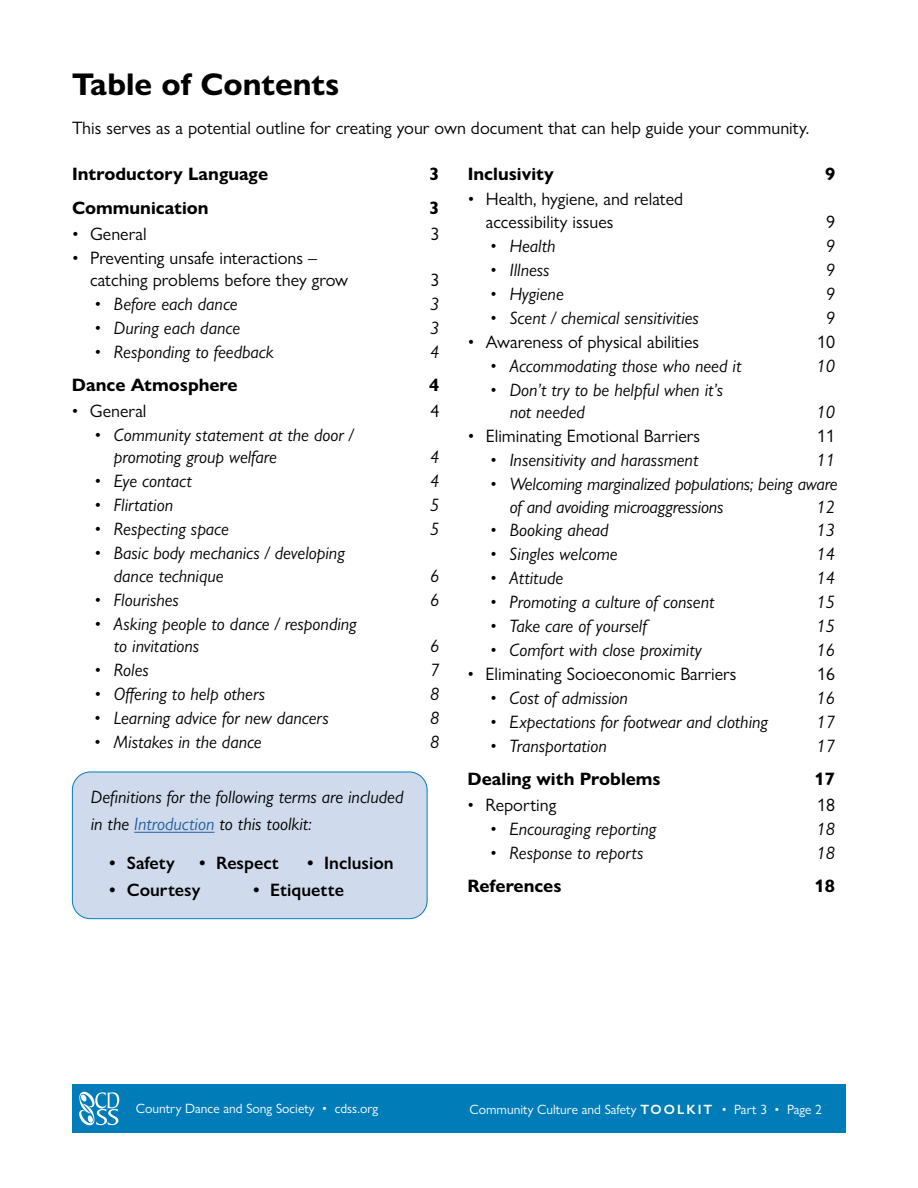
<style>
.page{position:relative;width:918px;height:1188px;background:#fff}
.page>*{position:absolute;margin:0;border:0;box-sizing:border-box;transform-origin:0 0}
.t1{font:700 31.5px "Gill Sans Nova";color:#000}
.t2{font:italic 18px/22.5px "Gill Sans Nova";color:#000}
.t3{font:18px/22.5px "Gill Sans Nova";color:#000}
.t4{font:700 18px "Gill Sans Nova";color:#000}
.t5{font:600 18px "Gill Sans Nova";color:#000}
.t6{font:13.5px "Gill Sans Nova";color:#fff}
.s1{color:#215e9e}
.s2{font-weight:600}
</style>
<div class="page">
<div style="left:72px;top:1084px;width:774px;height:49px;background:#007db9"></div>
<svg style="left:79px;top:1092px;width:40px;height:33px"></svg>
<div style="left:72px;top:772px;width:355px;height:147px;background:#cfdbec;border-radius:18px"></div>
<hr style="left:134px;top:832px;width:80px;height:1px;background:#215e9e">
<div style="left:72px;top:772px;width:356px;height:147px;border:1px solid #007db9;border-radius:18px"></div>
<h1 class="t1" style="left:72px;top:65px;width:269px">Table of Contents</h1>
<p class="t3" style="left:72px;top:116px;width:739px">This serves as a potential outline for creating your own document that can help guide your community.</p>
<p class="t4" style="left:72px;top:162px;width:198px">Introductory Language</p>
<p class="t4" style="left:429px;top:162px;width:12px">3</p>
<p class="t4" style="left:72px;top:197px;width:138px">Communication</p>
<p class="t4" style="left:429px;top:197px;width:12px">3</p>
<p class="t3" style="left:72px;top:222px;width:76px">• General</p>
<p class="t3" style="left:431px;top:222px;width:10px">3</p>
<p class="t3" style="left:90px;top:246px;width:260px;text-indent:-18px">• Preventing unsafe interactions – catching problems before they grow</p>
<p class="t4" style="left:468px;top:162px;width:88px">Inclusivity</p>
<p class="t4" style="left:825px;top:162px;width:12px">9</p>
<p class="t3" style="left:486px;top:188px;width:199px;text-indent:-18px">• Health, hygiene, and related accessibility issues</p>
<p class="t3" style="left:826px;top:210px;width:10px">9</p>
<p class="t2" style="left:490px;top:234px;width:67px">• Health</p>
<p class="t2" style="left:826px;top:234px;width:11px">9</p>
<p class="t2" style="left:490px;top:258px;width:61px">• Illness</p>
<p class="t2" style="left:826px;top:258px;width:11px">9</p>
<p class="t2" style="left:490px;top:282px;width:75px">• Hygiene</p>
<p class="t2" style="left:826px;top:282px;width:11px">9</p>
<p class="t2" style="left:490px;top:306px;width:210px">• Scent / chemical sensitivities</p>
<p class="t2" style="left:826px;top:306px;width:11px">9</p>
<p class="t3" style="left:468px;top:330px;width:233px">• Awareness of physical abilities</p>
<p class="t3" style="left:817px;top:330px;width:19px">10</p>
<p class="t2" style="left:490px;top:354px;width:253px">• Accommodating those who need it</p>
<p class="t2" style="left:817px;top:354px;width:20px">10</p>
<p class="t2" style="left:510px;top:378px;width:215px;text-indent:-19px">• Don’t try to be helpful when it’s not needed</p>
<p class="t3" style="left:431px;top:269px;width:10px">3</p>
<p class="t2" style="left:94px;top:292px;width:145px">• Before each dance</p>
<p class="t2" style="left:430px;top:292px;width:11px">3</p>
<p class="t2" style="left:94px;top:316px;width:147px">• During each dance</p>
<p class="t2" style="left:430px;top:316px;width:11px">3</p>
<p class="t2" style="left:94px;top:340px;width:181px">• Responding to feedback</p>
<p class="t2" style="left:430px;top:340px;width:11px">4</p>
<p class="t4" style="left:72px;top:374px;width:167px">Dance Atmosphere</p>
<p class="t4" style="left:429px;top:374px;width:12px">4</p>
<p class="t3" style="left:72px;top:399px;width:76px">• General</p>
<p class="t3" style="left:430px;top:399px;width:10px">4</p>
<p class="t2" style="left:114px;top:423px;width:241px;text-indent:-19px">• Community statement at the door / promoting group welfare</p>
<p class="t2" style="left:817px;top:400px;width:20px">10</p>
<p class="t3" style="left:468px;top:424px;width:234px">• Eliminating Emotional Barriers</p>
<p class="t3" style="left:817px;top:424px;width:19px">11</p>
<p class="t2" style="left:490px;top:448px;width:210px">• Insensitivity and harassment</p>
<p class="t2" style="left:817px;top:448px;width:20px">11</p>
<p class="t2" style="left:510px;top:472px;width:329px;text-indent:-19px">• Welcoming marginalized populations; being aware of and avoiding microaggressions</p>
<p class="t2" style="left:430px;top:445px;width:11px">4</p>
<p class="t2" style="left:94px;top:469px;width:99px">• Eye contact</p>
<p class="t2" style="left:430px;top:469px;width:11px">4</p>
<p class="t2" style="left:94px;top:493px;width:80px">• Flirtation</p>
<p class="t2" style="left:430px;top:493px;width:11px">5</p>
<p class="t2" style="left:94px;top:517px;width:136px">• Respecting space</p>
<p class="t2" style="left:430px;top:517px;width:11px">5</p>
<p class="t2" style="left:114px;top:541px;width:233px;text-indent:-19px">• Basic body mechanics / developing dance technique</p>
<p class="t2" style="left:817px;top:495px;width:20px">12</p>
<p class="t2" style="left:490px;top:519px;width:120px">• Booking ahead</p>
<p class="t2" style="left:817px;top:519px;width:20px">13</p>
<p class="t2" style="left:490px;top:543px;width:129px">• Singles welcome</p>
<p class="t2" style="left:817px;top:543px;width:20px">14</p>
<p class="t2" style="left:490px;top:567px;width:75px">• Attitude</p>
<p class="t2" style="left:817px;top:567px;width:20px">14</p>
<p class="t2" style="left:490px;top:591px;width:226px">• Promoting a culture of consent</p>
<p class="t2" style="left:817px;top:591px;width:20px">15</p>
<p class="t2" style="left:490px;top:615px;width:159px">• Take care of yourself</p>
<p class="t2" style="left:817px;top:615px;width:20px">15</p>
<p class="t2" style="left:490px;top:639px;width:213px">• Comfort with close proximity</p>
<p class="t2" style="left:817px;top:639px;width:20px">16</p>
<p class="t3" style="left:468px;top:663px;width:270px">• Eliminating Socioeconomic Barriers</p>
<p class="t3" style="left:817px;top:663px;width:19px">16</p>
<p class="t2" style="left:490px;top:687px;width:139px">• Cost of admission</p>
<p class="t2" style="left:816px;top:687px;width:20px">16</p>
<p class="t2" style="left:490px;top:711px;width:280px">• Expectations for footwear and clothing</p>
<p class="t2" style="left:816px;top:711px;width:20px">17</p>
<p class="t2" style="left:490px;top:735px;width:118px">• Transportation</p>
<p class="t2" style="left:816px;top:735px;width:20px">17</p>
<p class="t4" style="left:468px;top:768px;width:195px">Dealing with Problems</p>
<p class="t4" style="left:815px;top:768px;width:22px">17</p>
<p class="t3" style="left:468px;top:793px;width:90px">• Reporting</p>
<p class="t3" style="left:817px;top:793px;width:19px">18</p>
<p class="t2" style="left:490px;top:817px;width:168px">• Encouraging reporting</p>
<p class="t2" style="left:816px;top:817px;width:20px">18</p>
<p class="t2" style="left:490px;top:841px;width:155px">• Response to reports</p>
<p class="t2" style="left:816px;top:841px;width:20px">18</p>
<p class="t4" style="left:467px;top:875px;width:96px">References</p>
<p class="t4" style="left:815px;top:875px;width:22px">18</p>
<p class="t2" style="left:430px;top:564px;width:11px">6</p>
<p class="t2" style="left:94px;top:588px;width:86px">• Flourishes</p>
<p class="t2" style="left:430px;top:588px;width:11px">6</p>
<p class="t2" style="left:114px;top:612px;width:244px;text-indent:-19px">• Asking people to dance / responding to invitations</p>
<p class="t2" style="left:430px;top:634px;width:11px">6</p>
<p class="t2" style="left:94px;top:658px;width:56px">• Roles</p>
<p class="t2" style="left:430px;top:658px;width:11px">7</p>
<p class="t2" style="left:94px;top:682px;width:172px">• Offering to help others</p>
<p class="t2" style="left:430px;top:682px;width:11px">8</p>
<p class="t2" style="left:94px;top:706px;width:236px">• Learning advice for new dancers</p>
<p class="t2" style="left:430px;top:706px;width:11px">8</p>
<p class="t2" style="left:94px;top:730px;width:169px">• Mistakes in the dance</p>
<p class="t2" style="left:430px;top:730px;width:11px">8</p>
<p class="t2" style="left:91px;top:784px;width:314px;line-height:27px">Definitions for the following terms are included in the <span class="s1">Introduction</span> to this toolkit:</p>
<p class="t5" style="left:109px;top:852px;width:68px">• Safety</p>
<p class="t5" style="left:199px;top:852px;width:81px">• Respect</p>
<p class="t5" style="left:307px;top:852px;width:89px">• Inclusion</p>
<p class="t5" style="left:109px;top:879px;width:93px">• Courtesy</p>
<p class="t5" style="left:253px;top:879px;width:93px">• Etiquette</p>
<p class="t6" style="left:136px;top:1100px;width:244px">Country Dance and Song Society • cdss.org</p>
<p class="t6" style="left:470px;top:1101px;width:354px">Community Culture and Safety <span class="s2">TOOLKIT</span> • Part 3 • Page 2</p>
</div>
